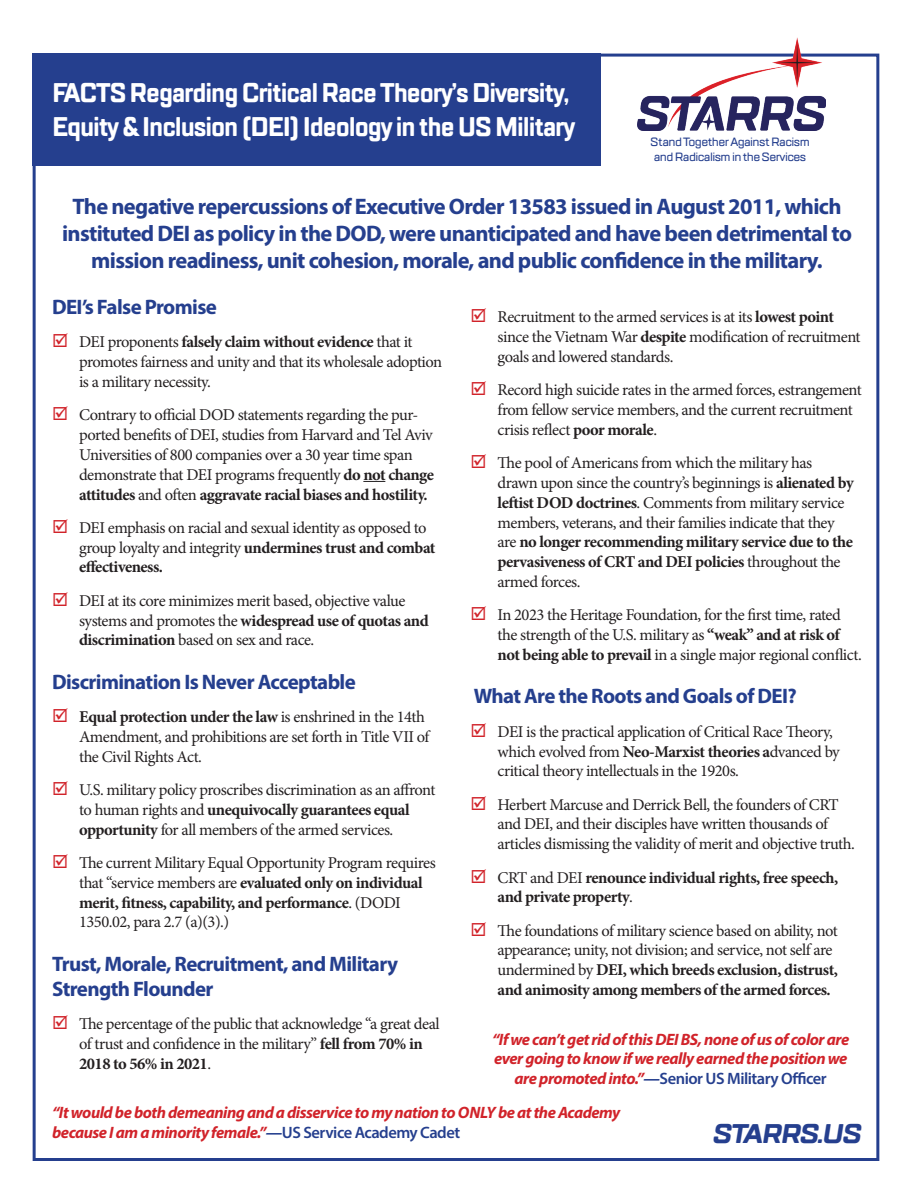
<style>
.page{position:relative;width:918px;height:1188px;background:#fff}
.page>*{position:absolute;margin:0;border:0;box-sizing:border-box;transform-origin:0 0}
.t1{font:700 27px/34.5px "TT Lakes Condensed";letter-spacing:-.04em;color:#fff}
.t2{font:italic 700 27px "TT Lakes";letter-spacing:-.05em;color:#253f8e}
.t3{font:700 22.5px/27px "Myriad Pro";letter-spacing:-.03em;color:#253f8e;text-align:center}
.t4{font:700 21px/25.2px "Myriad Pro";letter-spacing:-.03em;color:#253f8e}
.t5{font:16.5px/19.8px "Minion Pro";letter-spacing:-.03em;color:#231f20}
.t6{font:italic 700 16.5px/19.8px "Myriad Pro";letter-spacing:-.03em;color:#d1232a;text-align:center}
.t7{font:700 16.5px/19.8px "Minion Pro";letter-spacing:-.03em;color:#231f20}
.t8{font:500 12px/14.4px "TT Lakes";letter-spacing:-.05em;color:#253f8e}
.s1{font-weight:700}
.s2{font-weight:400}
.s3{color:#253f8e}
.s4{font-weight:600;font-style:normal;color:#253f8e}
</style>
<div class="page">
<div style="left:33px;top:54px;width:568px;height:112px;background:#253f8e"></div>
<img style="left:637px;top:38px;width:189px;height:93px">
<svg style="left:363px;top:481px;width:22px;height:1px"></svg>
<h1 class="t1" style="left:52px;top:76px;width:525px">FACTS Regarding Critical Race Theory’s Diversity,<br>Equity &amp; Inclusion (DEI) Ideology in the US Military</h1>
<p class="t8" style="left:650px;top:135px;width:161px">Stand Together Against Racism and Radicalism in the Services</p>
<p class="t3" style="left:62px;top:192px;width:791px">The negative repercussions of Executive Order 13583 issued in August 2011, which instituted DEI as policy in the DOD, were unanticipated and have been detrimental to mission readiness, unit cohesion, morale, and public confidence in the military.</p>
<p class="t4" style="left:52px;top:294px;width:166px">DEI’s False Promise</p>
<p class="t5" style="left:79px;top:332px;width:365px">DEI proponents <span class="s1">falsely claim without evidence</span> that it promotes fairness and unity and that its wholesale adoption is a military necessity.</p>
<p class="t5" style="left:79px;top:405px;width:357px">Contrary to official DOD statements regarding the pur&shy;ported benefits of DEI, studies from Harvard and Tel Aviv Universities of 800 companies over a 30 year time span demonstrate that DEI programs frequently <span class="s1">do not change attitudes</span> and often <span class="s1">aggravate racial biases and hostility.</span></p>
<p class="t5" style="left:79px;top:518px;width:358px">DEI emphasis on racial and sexual identity as opposed to group loyalty and integrity <span class="s1">undermines trust and combat effectiveness.</span></p>
<p class="t5" style="left:79px;top:591px;width:351px">DEI at its core minimizes merit based, objective value systems and promotes the <span class="s1">widespread use of quotas and discrimination</span> based on sex and race.</p>
<p class="t4" style="left:52px;top:669px;width:305px">Discrimination Is Never Acceptable</p>
<p class="t5" style="left:79px;top:707px;width:352px"><span class="s1">Equal protection under the law</span> is enshrined in the 14th<br>Amendment, and prohibitions are set forth in Title VII of the Civil Rights Act.</p>
<p class="t5" style="left:79px;top:780px;width:358px">U.S. military policy proscribes discrimination as an affront to human rights and <span class="s1">unequivocally guarantees equal opportunity</span> for all members of the armed services.</p>
<p class="t5" style="left:79px;top:853px;width:358px">The current Military Equal Opportunity Program requires that “service members are <span class="s1">evaluated only on individual merit, fitness, capability, and performance</span>. (DODI 1350.02, para 2.7 (a)(3).)</p>
<p class="t4" style="left:52px;top:951px;width:347px">Trust, Morale, Recruitment, and Military<br>Strength Flounder</p>
<p class="t5" style="left:79px;top:1014px;width:362px">The percentage of the public that acknowledge “a great deal of trust and confidence in the military” <span class="s1">fell from 70% in<br>2018 to 56% in 2021</span>.</p>
<p class="t5" style="left:498px;top:307px;width:365px">Recruitment to the armed services is at its <span class="s1">lowest point </span>since the Vietnam War <span class="s1">despite</span> modification of recruitment goals and lowered standards.</p>
<p class="t5" style="left:498px;top:380px;width:366px">Record high suicide rates in the armed forces, estrangement from fellow service members, and the current recruitment crisis reflect <span class="s1">poor morale</span>.</p>
<p class="t5" style="left:498px;top:453px;width:358px">The pool of Americans from which the military has drawn upon since the country’s beginnings is <span class="s1">alienated by leftist DOD doctrines</span>. Comments from military service members, veterans, and their families indicate that they are <span class="s1">no longer recommending military service due to the pervasiveness of CRT and DEI policies</span> throughout the armed forces.</p>
<p class="t5" style="left:498px;top:605px;width:366px">In 2023 the Heritage Foundation, for the first time, rated the strength of the U.S. military as <span class="s1">“weak” and at risk of not being able to prevail</span> in a single major regional conflict.</p>
<p class="t4" style="left:474px;top:683px;width:325px">What Are the Roots and Goals of DEI?</p>
<p class="t5" style="left:498px;top:722px;width:344px">DEI is the practical application of Critical Race Theory, which evolved from <span class="s1">Neo-Marxist theories a</span>dvanced by critical theory intellectuals in the 1920s.</p>
<p class="t5" style="left:498px;top:795px;width:359px">Herbert Marcuse and Derrick Bell, the founders of CRT and DEI, and their disciples have written thousands of articles dismissing the validity of merit and objective truth.</p>
<p class="t7" style="left:498px;top:867px;width:342px"><span class="s2">CRT and DEI</span> renounce individual rights, free speech, and private property<span class="s2">.</span></p>
<p class="t5" style="left:498px;top:921px;width:342px">The foundations of military science based on ability, not appearance; unity, not division; and service, not self are undermined by <span class="s1">DEI, which breeds exclusion, distrust, and animosity among members of the armed forces.</span></p>
<p class="t6" style="left:492px;top:1029px;width:359px">“If we can’t get rid of this DEI BS, none of us of color are ever going to know if we really earned the position we are promoted into.”<span class="s3">—</span><span class="s4">Senior US Military Officer</span></p>
<p class="t6" style="left:52px;top:1102px;width:570px;text-align:left">“It would be both demeaning and a disservice to my nation to ONLY be at the Academy because I am a minority female.”<span class="s3">—</span><span class="s4">US Service Academy Cadet</span></p>
<h1 class="t2" style="left:713px;top:1116px;width:151px">STARRS.US</h1>
</div>
